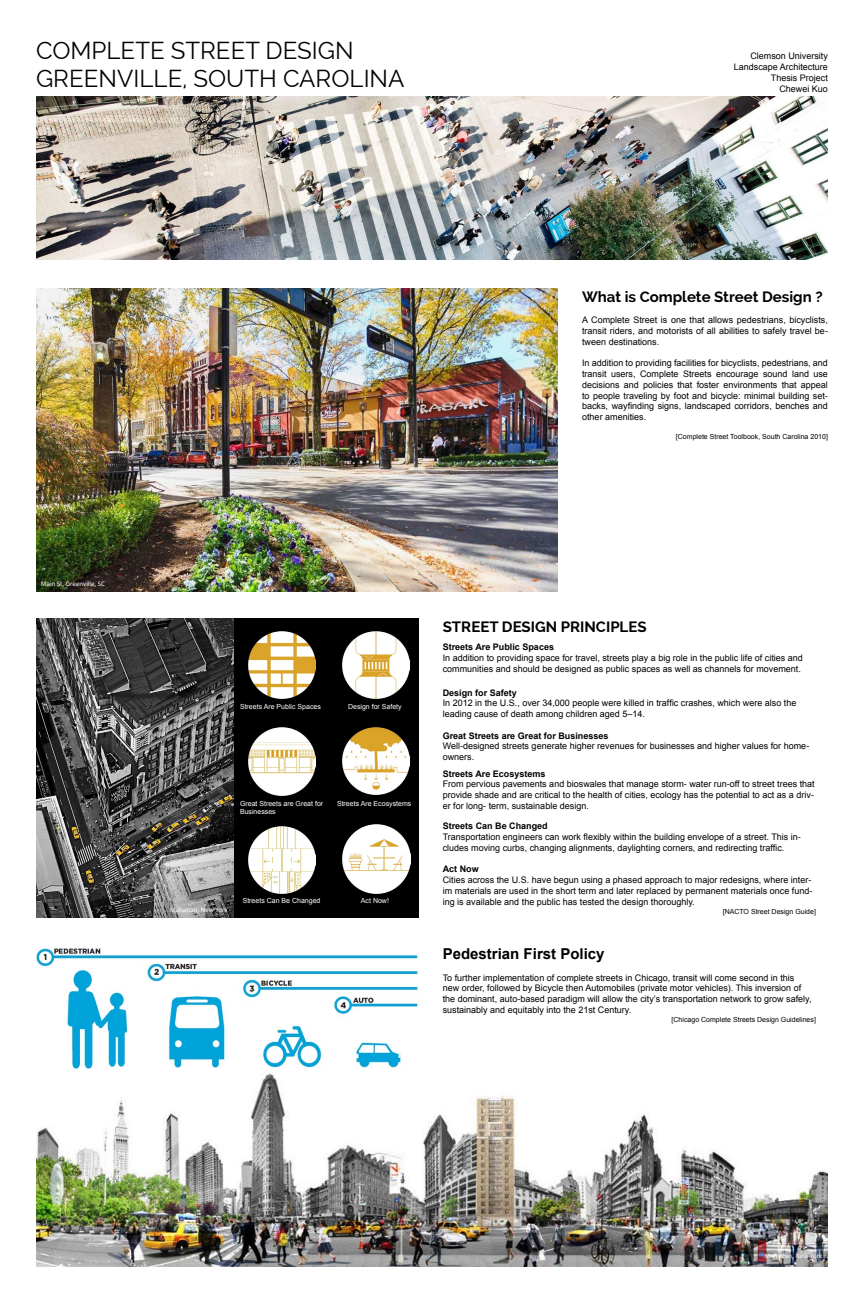
<style>
.page{position:relative;width:864px;height:1296px;background:#fff}
.page>*{position:absolute;margin:0;border:0;box-sizing:border-box;transform-origin:0 0}
.t1{font:24px/28.8px "Raleway";color:#000}
.t2{font:700 15px "Raleway";color:#000}
.t3{font:700 15px "Arial";color:#000}
.t4{font:9px/10.8px "Arial";color:#000}
.t5{font:700 9px "Arial";color:#000}
.t6{font:7px/8.4px "Arial";color:#fff}
.t7{font:7px "Arial";color:#000}
.t8{font:7px "Calibri";color:#fff}
</style>
<div class="page">
<img style="left:36px;top:96px;width:792px;height:163px">
<img style="left:36px;top:618px;width:198px;height:300px">
<div style="left:234px;top:618px;width:185px;height:300px;background:#000"></div>
<img style="left:248px;top:631px;width:68px;height:67px">
<img style="left:248px;top:728px;width:68px;height:67px">
<img style="left:248px;top:826px;width:68px;height:67px">
<img style="left:342px;top:631px;width:67px;height:67px">
<img style="left:342px;top:727px;width:67px;height:67px">
<img style="left:342px;top:825px;width:69px;height:68px">
<img style="left:36px;top:948px;width:383px;height:121px">
<img style="left:36px;top:1073px;width:792px;height:193px">
<img style="left:36px;top:288px;width:522px;height:304px">
<h1 class="t1" style="left:36px;top:36px;width:370px">COMPLETE STREET DESIGN<br>GREENVILLEㄌ, SOUTH CAROLINA</h1>
<p class="t4" style="left:734px;top:51px;width:96px;text-align:right">Clemson University<br>Landscape Architecture<br>Thesis Project<br>Chewei Kuo</p>
<p class="t8" style="left:41px;top:579px;width:66px">Main St, Greenville, SC</p>
<h2 class="t2" style="left:582px;top:288px;width:242px">What is Complete Street Design ?</h2>
<p class="t4" style="left:582px;top:314px;width:247px;text-align:justify">A Complete Street is one that allows pedestrians, bicyclists, transit riders, and motorists of all abilities to safely travel be&shy;tween destinations.</p>
<p class="t4" style="left:582px;top:358px;width:247px;text-align:justify">In addition to providing facilities for bicyclists, pedestrians, and transit users, Complete Streets encourage sound land use decisions and policies that foster environments that appeal to people traveling by foot and bicycle: minimal building set&shy;backs, wayfinding signs, landscaped corridors, benches and other amenities.</p>
<p class="t7" style="left:676px;top:432px;width:154px">[Complete Street Toolbook, South Carolina 2010]</p>
<p class="t6" style="left:240px;top:703px;width:82px">Streets Are Public Spaces</p>
<p class="t6" style="left:348px;top:703px;width:55px">Design for Safety</p>
<p class="t6" style="left:240px;top:799px;width:85px">Great Streets are Great for<br>Businesses</p>
<p class="t6" style="left:337px;top:799px;width:76px">Streets Are Ecosystems</p>
<p class="t8" style="left:170px;top:905px;width:59px">Mahattan, New York</p>
<p class="t6" style="left:243px;top:897px;width:79px">Streets Can Be Changed</p>
<p class="t6" style="left:361px;top:897px;width:30px">Act Now!</p>
<h2 class="t2" style="left:443px;top:618px;width:205px">STREET DESIGN PRINCIPLES</h2>
<p class="t5" style="left:443px;top:641px;width:113px">Streets Are Public Spaces</p>
<p class="t4" style="left:443px;top:653px;width:362px">In addition to providing space for travel, streets play a big role in the public life of cities and communities and should be designed as public spaces as well as channels for movement.</p>
<p class="t5" style="left:443px;top:686px;width:76px">Design for Safety</p>
<p class="t4" style="left:443px;top:698px;width:355px">In 2012 in the U.S., over 34,000 people were killed in traffic crashes, which were also the leading cause of death among children aged 5–14.</p>
<p class="t5" style="left:443px;top:729px;width:167px">Great Streets are Great for Businesses</p>
<p class="t4" style="left:443px;top:741px;width:368px">Well-designed streets generate higher revenues for businesses and higher values for home&shy;owners.</p>
<p class="t5" style="left:443px;top:767px;width:104px">Streets Are Ecosystems</p>
<p class="t4" style="left:443px;top:779px;width:374px;text-align:justify">From pervious pavements and bioswales that manage storm- water run-off to street trees that provide shade and are critical to the health of cities, ecology has the potential to act as a driv&shy;er for long- term, sustainable design.</p>
<p class="t5" style="left:443px;top:820px;width:107px">Streets Can Be Changed</p>
<p class="t4" style="left:443px;top:832px;width:360px">Transportation engineers can work flexibly within the building envelope of a street. This in&shy;cludes moving curbs, changing alignments, daylighting corners, and redirecting traffic.</p>
<p class="t5" style="left:443px;top:863px;width:37px">Act Now</p>
<p class="t4" style="left:443px;top:875px;width:371px;text-align:justify">Cities across the U.S. have begun using a phased approach to major redesigns, where inter&shy;im materials are used in the short term and later replaced by permanent materials once fund&shy;ing is available and the public has tested the design thoroughly.</p>
<p class="t7" style="left:723px;top:907px;width:95px">[NACTO Street Design Guide]</p>
<h2 class="t3" style="left:443px;top:944px;width:163px">Pedestrian First Policy</h2>
<p class="t4" style="left:443px;top:972px;width:370px">To further implementation of complete streets in Chicago, transit will come second in this new order, followed by Bicycle then Automobiles (private motor vehicles). This inversion of the dominant, auto-based paradigm will allow the city’s transportation network to grow safely, sustainably and equitably into the 21st Century.</p>
<p class="t7" style="left:672px;top:1015px;width:146px">[Chicago Complete Streets Design Guidelines]</p>
<p class="t8" style="left:764px;top:1251px;width:59px">Mahattan, New York</p>
</div>
